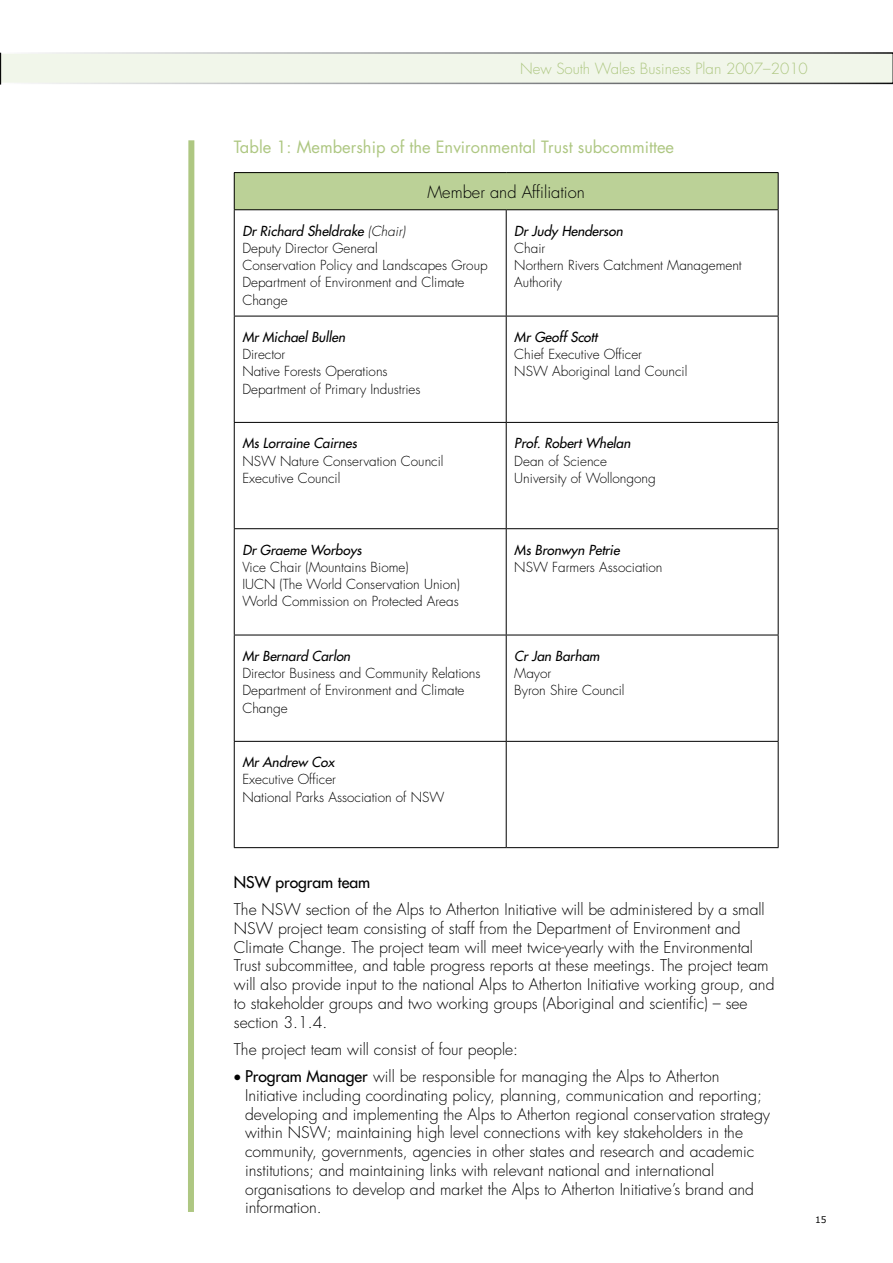
<style>
.page{position:relative;width:893px;height:1263px;background:#fff}
.page>*{position:absolute;margin:0;border:0;box-sizing:border-box;transform-origin:0 0}
.t1{font:16.5px "Futura";color:#aec782}
.t2{font:300 16.5px "Futura";color:#000}
.t3{font:300 15.75px/18.8px "Futura";color:#000}
.t4{font:15.75px "Futura";color:#000}
.t5{font:300 15px "Futura";color:#aec782}
.t6{font:300 13.5px/17.2px "Futura";color:#000}
.t7{font:italic 13.5px "Futura";color:#000}
.t8{font:9px "Verdana";color:#000}
.s1{font-weight:400;font-style:italic}
.s2{font-style:italic}
.s3{font-weight:400}
</style>
<div class="page">
<svg style="left:0;top:52px;width:893px;height:33px;background:#e8ece2"></svg>
<div style="left:188px;top:140px;width:6px;height:1072px;background:#aec782"></div>
<div style="left:234px;top:173px;width:544px;height:37px;background:#bbd197"></div>
<hr style="left:234px;top:172px;width:272px;height:1px;background:#000">
<hr style="left:506px;top:172px;width:272px;height:1px;background:#000">
<hr style="left:234px;top:209px;width:272px;height:1px;background:#000">
<hr style="left:506px;top:209px;width:272px;height:1px;background:#000">
<hr style="left:234px;top:316px;width:272px;height:1px;background:#000">
<hr style="left:506px;top:316px;width:272px;height:1px;background:#000">
<hr style="left:234px;top:422px;width:272px;height:1px;background:#000">
<hr style="left:506px;top:422px;width:272px;height:1px;background:#000">
<hr style="left:234px;top:528px;width:272px;height:1px;background:#000">
<hr style="left:506px;top:528px;width:272px;height:1px;background:#000">
<hr style="left:234px;top:635px;width:272px;height:1px;background:#000">
<hr style="left:506px;top:635px;width:272px;height:1px;background:#000">
<hr style="left:234px;top:741px;width:272px;height:1px;background:#000">
<hr style="left:506px;top:741px;width:272px;height:1px;background:#000">
<hr style="left:234px;top:847px;width:272px;height:1px;background:#000">
<hr style="left:506px;top:847px;width:272px;height:1px;background:#000">
<hr style="left:234px;top:173px;width:1px;height:36px;background:#000">
<hr style="left:234px;top:210px;width:1px;height:106px;background:#000">
<hr style="left:234px;top:316px;width:1px;height:106px;background:#000">
<hr style="left:234px;top:423px;width:1px;height:105px;background:#000">
<hr style="left:234px;top:529px;width:1px;height:106px;background:#000">
<hr style="left:234px;top:635px;width:1px;height:106px;background:#000">
<hr style="left:234px;top:742px;width:1px;height:105px;background:#000">
<hr style="left:778px;top:173px;width:1px;height:36px;background:#000">
<hr style="left:506px;top:210px;width:1px;height:106px;background:#000">
<hr style="left:778px;top:210px;width:1px;height:106px;background:#000">
<hr style="left:506px;top:316px;width:1px;height:106px;background:#000">
<hr style="left:778px;top:316px;width:1px;height:106px;background:#000">
<hr style="left:506px;top:423px;width:1px;height:105px;background:#000">
<hr style="left:778px;top:423px;width:1px;height:105px;background:#000">
<hr style="left:506px;top:529px;width:1px;height:106px;background:#000">
<hr style="left:778px;top:529px;width:1px;height:106px;background:#000">
<hr style="left:506px;top:635px;width:1px;height:106px;background:#000">
<hr style="left:778px;top:635px;width:1px;height:106px;background:#000">
<hr style="left:506px;top:742px;width:1px;height:105px;background:#000">
<hr style="left:778px;top:742px;width:1px;height:105px;background:#000">
<p class="t5" style="left:520px;top:59px;width:289px">New South Wales Business Plan 2007–2010</p>
<p class="t1" style="left:234px;top:136px;width:442px">Table 1: Membership of the Environmental Trust subcommittee</p>
<p class="t2" style="left:427px;top:181px;width:159px">Member and Affiliation</p>
<p class="t6" style="left:242px;top:222px;width:247px"><span class="s1">Dr Richard Sheldrake</span> <span class="s2">(Chair)<br></span>Deputy Director General<br>Conservation Policy and Landscapes Group<br>Department of Environment and Climate<br>Change</p>
<p class="t7" style="left:514px;top:222px;width:110px">Dr Judy Henderson</p>
<p class="t6" style="left:514px;top:240px;width:229px">Chair<br>Northern Rivers Catchment Management<br>Authority</p>
<p class="t7" style="left:242px;top:328px;width:104px">Mr Michael Bullen</p>
<p class="t6" style="left:242px;top:346px;width:180px">Director<br>Native Forests Operations<br>Department of Primary Industries</p>
<p class="t7" style="left:242px;top:434px;width:116px">Ms Lorraine Cairnes</p>
<p class="t6" style="left:242px;top:452px;width:203px">NSW Nature Conservation Council<br>Executive Council</p>
<p class="t7" style="left:242px;top:541px;width:121px">Dr Graeme Worboys</p>
<p class="t6" style="left:242px;top:558px;width:219px">Vice Chair (Mountains Biome)<br>IUCN (The World Conservation Union)<br>World Commission on Protected Areas</p>
<p class="t7" style="left:242px;top:647px;width:110px">Mr Bernard Carlon</p>
<p class="t6" style="left:242px;top:665px;width:240px">Director Business and Community Relations<br>Department of Environment and Climate<br>Change</p>
<p class="t7" style="left:242px;top:753px;width:93px">Mr Andrew Cox</p>
<p class="t6" style="left:242px;top:771px;width:203px">Executive Officer<br>National Parks Association of NSW</p>
<p class="t7" style="left:514px;top:328px;width:85px">Mr Geoff Scott</p>
<p class="t6" style="left:514px;top:346px;width:175px">Chief Executive Officer<br>NSW Aboriginal Land Council</p>
<p class="t7" style="left:514px;top:434px;width:118px">Prof. Robert Whelan</p>
<p class="t6" style="left:514px;top:452px;width:143px">Dean of Science<br>University of Wollongong</p>
<p class="t7" style="left:514px;top:541px;width:107px">Ms Bronwyn Petrie</p>
<p class="t6" style="left:514px;top:558px;width:150px">NSW Farmers Association</p>
<p class="t7" style="left:514px;top:647px;width:87px">Cr Jan Barham</p>
<p class="t6" style="left:514px;top:665px;width:112px">Mayor<br>Byron Shire Council</p>
<p class="t4" style="left:234px;top:872px;width:138px">NSW program team</p>
<p class="t3" style="left:234px;top:900px;width:542px">The NSW section of the Alps to Atherton Initiative will be administered by a small NSW project team consisting of staff from the Department of Environment and Climate Change. The project team will meet twice-yearly with the Environmental Trust subcommittee, and table progress reports at these meetings. The project team will also provide input to the national Alps to Atherton Initiative working group, and to stakeholder groups and two working groups (Aboriginal and scientific) – see section 3.1.4.</p>
<p class="t3" style="left:234px;top:1040px;width:286px">The project team will consist of four people:</p>
<p class="t3" style="left:245px;top:1067px;width:527px;text-indent:-11px">• <span class="s3">Program Manager</span> will be responsible for managing the Alps to Atherton Initiative including coordinating policy, planning, communication and reporting; developing and implementing the Alps to Atherton regional conservation strategy within NSW; maintaining high level connections with key stakeholders in the community, governments, agencies in other states and research and academic institutions; and maintaining links with relevant national and international organisations to develop and market the Alps to Atherton Initiative’s brand and information.</p>
<p class="t8" style="left:815px;top:1214px;width:6px">15</p>
</div>
